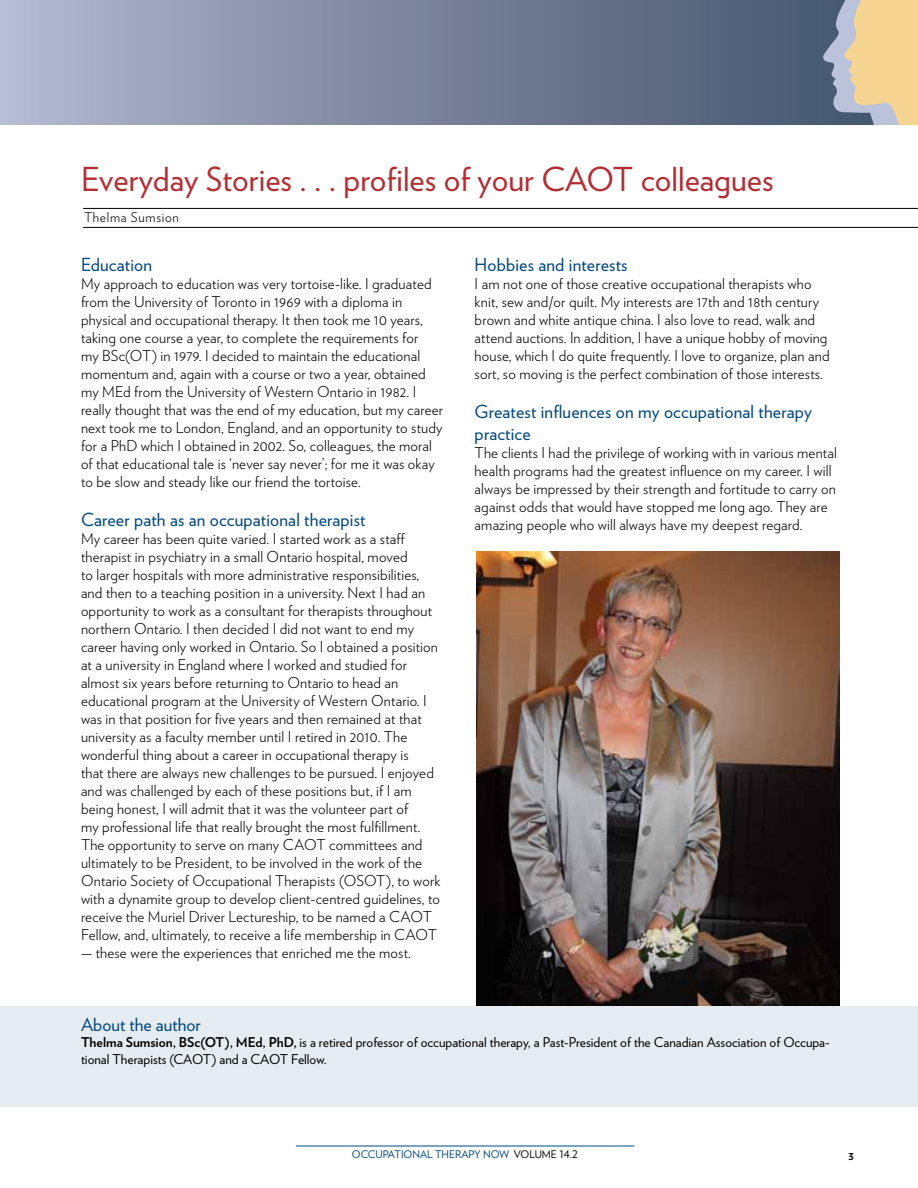
<style>
.page{position:relative;width:918px;height:1188px;background:#fff}
.page>*{position:absolute;margin:0;border:0;box-sizing:border-box;transform-origin:0 0}
.t1{font:33px "Verlag";color:#b42e34}
.t2{font:18px/21.6px "Verlag";letter-spacing:.01em;color:#00467f}
.t3{font:300 15px/18px "Verlag";letter-spacing:.01em;color:#000}
.t4{font:13.5px/16.5px "Verlag";color:#000}
.t5{font:300 13.5px "Verlag";letter-spacing:.05em;color:#000}
.t6{font:700 12px "Verlag";color:#000}
.t7{font:10.5px "Verlag";color:#00467f}
.s1{font-weight:700}
.s2{color:#000}
</style>
<div class="page">
<hr style="left:296px;top:1146px;width:338px;height:1px;background:#00467f">
<hr style="left:83px;top:227px;width:835px;height:1px;background:#000">
<hr style="left:83px;top:208px;width:835px;height:1px;background:#000">
<svg style="left:0;top:0;width:822px;height:125px;background:#7c879e"></svg>
<svg style="left:822px;top:0;width:96px;height:125px;background:#c8ba9d"></svg>
<img style="left:476px;top:551px;width:363px;height:456px">
<div style="left:0;top:1007px;width:918px;height:100px;background:#e6edf2"></div>
<h1 class="t1" style="left:81px;top:155px;width:694px">Everyday Stories . . . profiles of your CAOT colleagues</h1>
<p class="t5" style="left:84px;top:208px;width:96px">Thelma Sumsion</p>
<p class="t2" style="left:81px;top:253px;width:73px">Education</p>
<p class="t3" style="left:81px;top:274px;width:364px">My approach to education was very tortoise-like. I graduated from the University of Toronto in 1969 with a diploma in physical and occupational therapy. It then took me 10 years, taking one course a year, to complete the requirements for<br>my BSc(OT) in 1979. I decided to maintain the educational momentum and, again with a course or two a year, obtained my MEd from the University of Western Ontario in 1982. I really thought that was the end of my education, but my career next took me to London, England, and an opportunity to study for a PhD which I obtained in 2002. So, colleagues, the moral of that educational tale is ‘never say never’; for me it was okay to be slow and steady like our friend the tortoise.</p>
<p class="t2" style="left:81px;top:508px;width:286px">Career path as an occupational therapist</p>
<p class="t3" style="left:81px;top:529px;width:361px">My career has been quite varied. I started work as a staff therapist in psychiatry in a small Ontario hospital, moved<br>to larger hospitals with more administrative responsibilities, and then to a teaching position in a university. Next I had an opportunity to work as a consultant for therapists throughout northern Ontario. I then decided I did not want to end my career having only worked in Ontario. So I obtained a position at a university in England where I worked and studied for almost six years before returning to Ontario to head an educational program at the University of Western Ontario. I was in that position for five years and then remained at that university as a faculty member until I retired in 2010. The wonderful thing about a career in occupational therapy is<br>that there are always new challenges to be pursued. I enjoyed and was challenged by each of these positions but, if I am being honest, I will admit that it was the volunteer part of<br>my professional life that really brought the most fulfillment.<br>The opportunity to serve on many CAOT committees and ultimately to be President, to be involved in the work of the Ontario Society of Occupational Therapists (OSOT), to work with a dynamite group to develop client-centred guidelines, to receive the Muriel Driver Lectureship, to be named a CAOT Fellow, and, ultimately, to receive a life membership in CAOT</p>
<p class="t3" style="left:81px;top:943px;width:332px">— these were the experiences that enriched me the most.</p>
<p class="t2" style="left:475px;top:253px;width:154px">Hobbies and interests</p>
<p class="t3" style="left:475px;top:274px;width:357px">I am not one of those creative occupational therapists who knit, sew and/or quilt. My interests are 17th and 18th century brown and white antique china. I also love to read, walk and attend auctions. In addition, I have a unique hobby of moving house, which I do quite frequently. I love to organize, plan and sort, so moving is the perfect combination of those interests.</p>
<p class="t2" style="left:475px;top:400px;width:339px">Greatest influences on my occupational therapy practice</p>
<p class="t3" style="left:475px;top:443px;width:364px">The clients I had the privilege of working with in various mental health programs had the greatest influence on my career. I will always be impressed by their strength and fortitude to carry on against odds that would have stopped me long ago. They are amazing people who will always have my deepest regard.</p>
<p class="t2" style="left:81px;top:1013px;width:121px">About the author</p>
<p class="t4" style="left:81px;top:1033px;width:750px"><span class="s1">Thelma Sumsion, BSc(OT), MEd, PhD,</span> is a retired professor of occupational therapy, a Past-President of the Canadian Association of Occupa&shy;tional Therapists (CAOT) and a CAOT Fellow.</p>
<p class="t7" style="left:352px;top:1147px;width:227px">occupational therapy now <span class="s2">volume 14.2</span></p>
<p class="t6" style="left:849px;top:1146px;width:7px">3</p>
</div>
